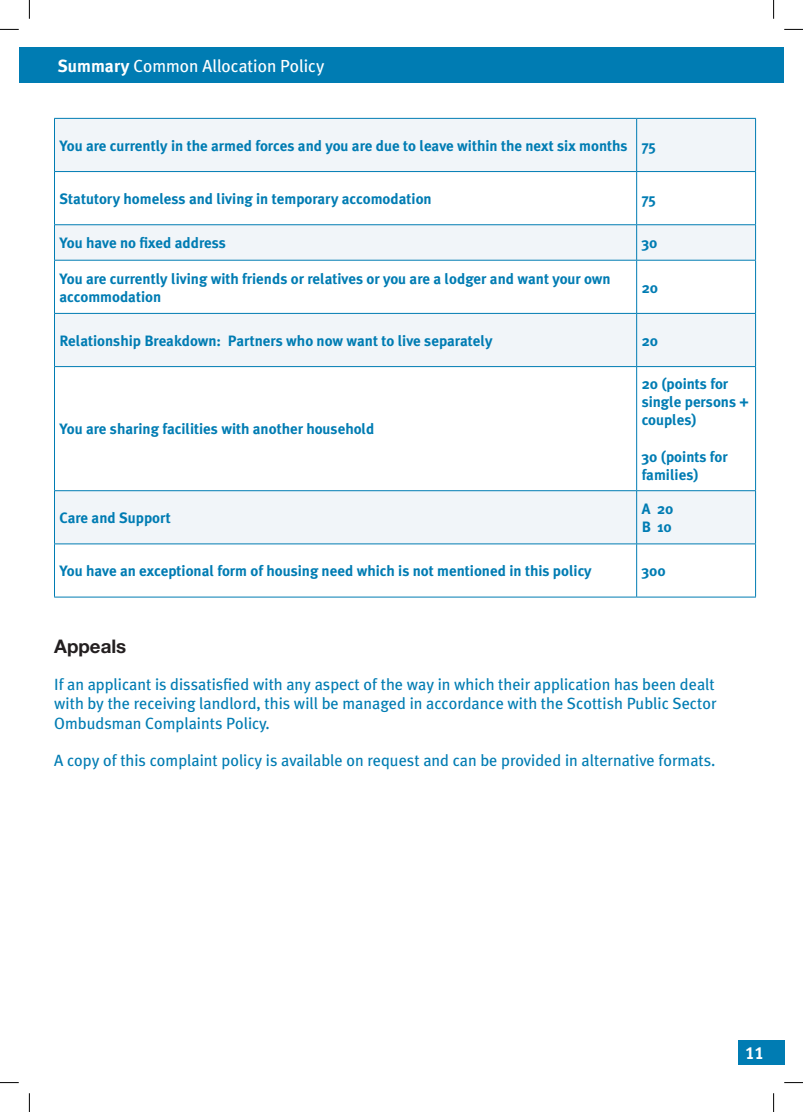
<style>
.page{position:relative;width:803px;height:1112px;background:#fff}
.page>*{position:absolute;margin:0;border:0;box-sizing:border-box;transform-origin:0 0}
.t1{font:700 18.75px "Helvetica Neue";color:#231f20}
.t2{font:17.5px "Meta Plus";color:#fff}
.t3{font:17.5px "Meta Plus Bold Caps";color:#fff}
.t4{font:16.25px/19.5px "Meta Plus";color:#007cb3;text-align:justify}
.t5{font:700 15px/18px "Meta Plus";color:#007cb3}
.s1{font-weight:700}
</style>
<div class="page">
<div style="left:19px;top:47px;width:10px;height:36px;background:#007cb3"></div>
<div style="left:738px;top:1039px;width:46px;height:25px;background:#007cb3"></div>
<div style="left:29px;top:47px;width:755px;height:36px;background:#007cb3"></div>
<div style="left:55px;top:119px;width:700px;height:52px;background:#f1f5f9"></div>
<svg style="left:55px;top:172px;width:700px;height:424px"></svg>
<hr style="left:54px;top:119px;width:1px;height:52px;background:#007cb3">
<hr style="left:54px;top:172px;width:1px;height:52px;background:#007cb3">
<hr style="left:54px;top:225px;width:1px;height:35px;background:#007cb3">
<hr style="left:54px;top:260px;width:1px;height:53px;background:#007cb3">
<hr style="left:54px;top:313px;width:1px;height:53px;background:#007cb3">
<hr style="left:54px;top:367px;width:1px;height:123px;background:#007cb3">
<hr style="left:54px;top:491px;width:1px;height:52px;background:#007cb3">
<hr style="left:54px;top:544px;width:1px;height:52px;background:#007cb3">
<hr style="left:636px;top:119px;width:1px;height:52px;background:#007cb3">
<hr style="left:755px;top:119px;width:1px;height:52px;background:#007cb3">
<hr style="left:636px;top:172px;width:1px;height:52px;background:#007cb3">
<hr style="left:755px;top:172px;width:1px;height:52px;background:#007cb3">
<hr style="left:636px;top:225px;width:1px;height:35px;background:#007cb3">
<hr style="left:755px;top:225px;width:1px;height:35px;background:#007cb3">
<hr style="left:636px;top:260px;width:1px;height:53px;background:#007cb3">
<hr style="left:755px;top:260px;width:1px;height:53px;background:#007cb3">
<hr style="left:636px;top:313px;width:1px;height:53px;background:#007cb3">
<hr style="left:755px;top:313px;width:1px;height:53px;background:#007cb3">
<hr style="left:636px;top:367px;width:1px;height:123px;background:#007cb3">
<hr style="left:755px;top:367px;width:1px;height:123px;background:#007cb3">
<hr style="left:636px;top:491px;width:1px;height:52px;background:#007cb3">
<hr style="left:755px;top:491px;width:1px;height:52px;background:#007cb3">
<hr style="left:636px;top:544px;width:1px;height:52px;background:#007cb3">
<hr style="left:755px;top:544px;width:1px;height:52px;background:#007cb3">
<hr style="left:54px;top:118px;width:583px;height:1px;background:#007cb3">
<hr style="left:637px;top:118px;width:119px;height:1px;background:#007cb3">
<hr style="left:54px;top:171px;width:583px;height:1px;background:#007cb3">
<hr style="left:637px;top:171px;width:119px;height:1px;background:#007cb3">
<hr style="left:54px;top:224px;width:583px;height:1px;background:#007cb3">
<hr style="left:637px;top:224px;width:119px;height:1px;background:#007cb3">
<hr style="left:54px;top:260px;width:583px;height:1px;background:#007cb3">
<hr style="left:637px;top:260px;width:119px;height:1px;background:#007cb3">
<hr style="left:54px;top:313px;width:583px;height:1px;background:#007cb3">
<hr style="left:637px;top:313px;width:119px;height:1px;background:#007cb3">
<hr style="left:54px;top:366px;width:583px;height:1px;background:#007cb3">
<hr style="left:637px;top:366px;width:119px;height:1px;background:#007cb3">
<hr style="left:54px;top:490px;width:583px;height:1px;background:#007cb3">
<hr style="left:637px;top:490px;width:119px;height:1px;background:#007cb3">
<hr style="left:54px;top:543px;width:583px;height:1px;background:#007cb3">
<hr style="left:637px;top:543px;width:119px;height:1px;background:#007cb3">
<hr style="left:54px;top:596px;width:583px;height:1px;background:#007cb3">
<hr style="left:637px;top:596px;width:119px;height:1px;background:#007cb3">
<svg style="left:0;top:29px;width:19px;height:1px"></svg>
<svg style="left:784px;top:29px;width:19px;height:1px"></svg>
<svg style="left:0;top:1082px;width:19px;height:1px"></svg>
<svg style="left:784px;top:1082px;width:19px;height:1px"></svg>
<svg style="left:29px;top:0;width:1px;height:19px"></svg>
<svg style="left:29px;top:1093px;width:1px;height:18px"></svg>
<svg style="left:773px;top:0;width:1px;height:19px"></svg>
<svg style="left:773px;top:1093px;width:1px;height:18px"></svg>
<p class="t2" style="left:58px;top:55px;width:268px"><span class="s1">Summary</span> Common Allocation Policy</p>
<p class="t5" style="left:59px;top:136px;width:598px">You are currently in the armed forces and you are due to leave within the next six months 75</p>
<p class="t5" style="left:59px;top:190px;width:374px">Statutory homeless and living in temporary accomodation</p>
<p class="t5" style="left:642px;top:190px;width:16px">75</p>
<p class="t5" style="left:59px;top:234px;width:168px">You have no fixed address</p>
<p class="t5" style="left:642px;top:234px;width:17px">30</p>
<p class="t5" style="left:59px;top:269px;width:553px">You are currently living with friends or relatives or you are a lodger and want your own accommodation</p>
<p class="t5" style="left:642px;top:278px;width:18px">20</p>
<p class="t5" style="left:59px;top:331px;width:434px">Relationship Breakdown: Partners who now want to live separately</p>
<p class="t5" style="left:642px;top:331px;width:18px">20</p>
<p class="t5" style="left:59px;top:420px;width:316px">You are sharing facilities with another household</p>
<p class="t5" style="left:642px;top:375px;width:109px">20 (points for single persons + couples)</p>
<p class="t5" style="left:642px;top:447px;width:88px">30 (points for families)</p>
<p class="t5" style="left:59px;top:508px;width:113px">Care and Support</p>
<p class="t5" style="left:642px;top:499px;width:33px">A 20<br>B 10</p>
<p class="t5" style="left:59px;top:562px;width:534px">You have an exceptional form of housing need which is not mentioned in this policy</p>
<p class="t5" style="left:642px;top:562px;width:26px">300</p>
<p class="t1" style="left:54px;top:634px;width:74px">Appeals</p>
<p class="t4" style="left:54px;top:674px;width:664px">If an applicant is dissatisfied with any aspect of the way in which their application has been dealt with by the receiving landlord, this will be managed in accordance with the Scottish Public Sector Ombudsman Complaints Policy.</p>
<p class="t4" style="left:54px;top:750px;width:663px">A copy of this complaint policy is available on request and can be provided in alternative formats.</p>
<p class="t3" style="left:745px;top:1042px;width:20px">11</p>
</div>
